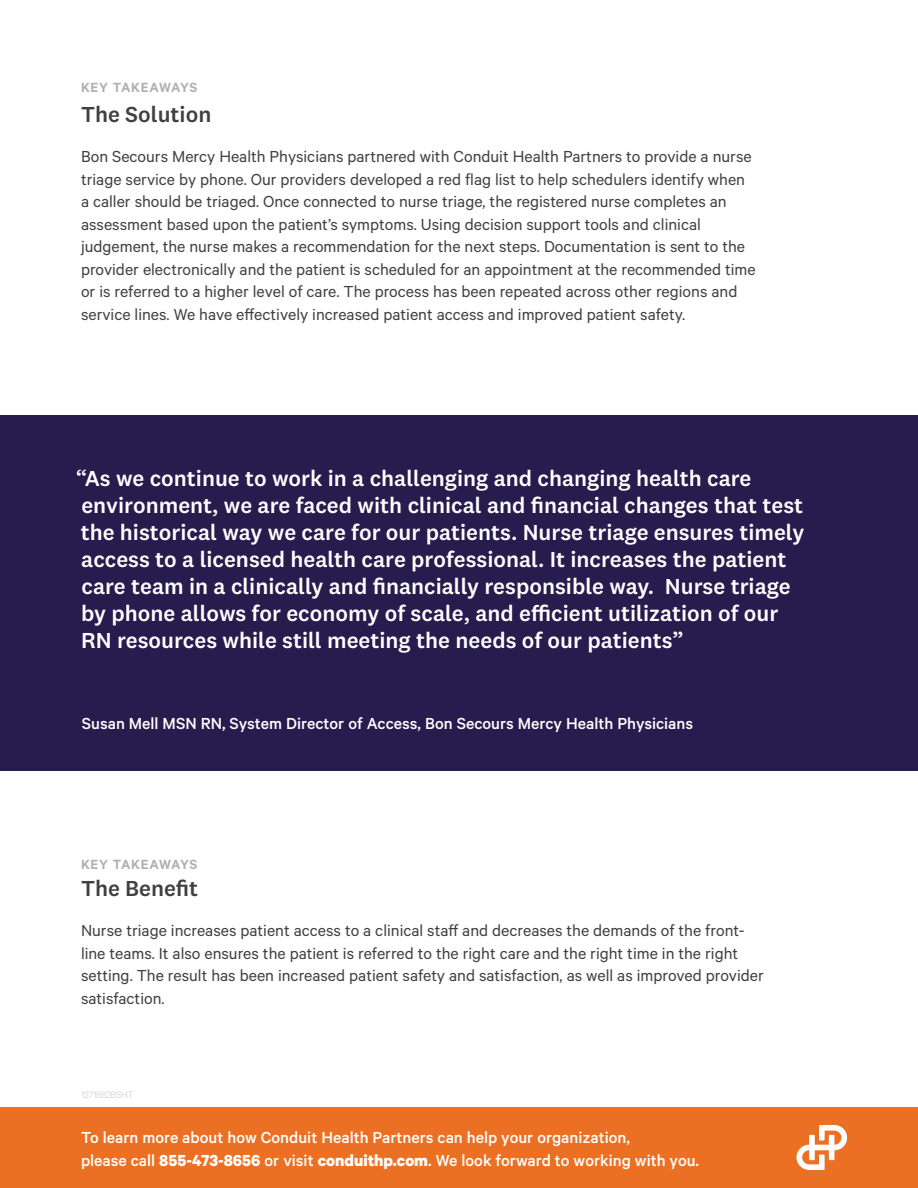
<style>
.page{position:relative;width:918px;height:1188px;background:#fff}
.page>*{position:absolute;margin:0;border:0;box-sizing:border-box;transform-origin:0 0}
.t1{font:500 22.5px/27px "National 2";color:#fff}
.t2{font:500 22.5px "National 2";color:#404040}
.t3{font:18px/22.5px "Calibre";color:#404040}
.t4{font:500 18px/22.5px "Calibre";color:#fff}
.t5{font:600 15px "Calibre";letter-spacing:.035em;color:#afb0b0}
.t6{font:300 10.5px "Calibre";letter-spacing:-.02em;color:#c7c8ca}
.s1{font-weight:700}
</style>
<div class="page">
<div style="left:0;top:416px;width:918px;height:355px;background:#261c4d"></div>
<div style="left:0;top:1107px;width:918px;height:81px;background:#ec7023"></div>
<svg style="left:796px;top:1125px;width:51px;height:45px"></svg>
<p class="t5" style="left:81px;top:79px;width:118px">KEY TAKEAWAYS</p>
<p class="t2" style="left:81px;top:100px;width:132px">The Solution</p>
<p class="t3" style="left:81px;top:145px;width:676px">Bon Secours Mercy Health Physicians partnered with Conduit Health Partners to provide a nurse triage service by phone. Our providers developed a red flag list to help schedulers identify when a caller should be triaged. Once connected to nurse triage, the registered nurse completes an assessment based upon the patient’s symptoms. Using decision support tools and clinical judgement, the nurse makes a recommendation for the next steps. Documentation is sent to the provider electronically and the patient is scheduled for an appointment at the recommended time or is referred to a higher level of care. The process has been repeated across other regions and service lines. We have effectively increased patient access and improved patient safety.</p>
<p class="t1" style="left:76px;top:465px;width:730px">“As we continue to work in a challenging and changing health care environment, we are faced with clinical and financial changes that test the historical way we care for our patients. Nurse triage ensures timely access to a licensed health care professional. It increases the patient care team in a clinically and financially responsible way. Nurse triage by phone allows for economy of scale, and efficient utilization of our RN resources while still meeting the needs of our patients”</p>
<p class="t4" style="left:82px;top:712px;width:613px">Susan Mell MSN RN, System Director of Access, Bon Secours Mercy Health Physicians</p>
<p class="t5" style="left:81px;top:855px;width:118px">KEY TAKEAWAYS</p>
<p class="t2" style="left:81px;top:874px;width:119px">The Benefit</p>
<p class="t3" style="left:81px;top:919px;width:684px">Nurse triage increases patient access to a clinical staff and decreases the demands of the front&shy;line teams. It also ensures the patient is referred to the right care and the right time in the right setting. The result has been increased patient safety and satisfaction, as well as improved provider satisfaction.</p>
<p class="t6" style="left:81px;top:1089px;width:54px">12718B2BSHT</p>
<p class="t4" style="left:81px;top:1126px;width:620px">To learn more about how Conduit Health Partners can help your organization,<br>please call <span class="s1">855-473-8656</span> or visit <span class="s1">conduithp.com</span>. We look forward to working with you.</p>
</div>
